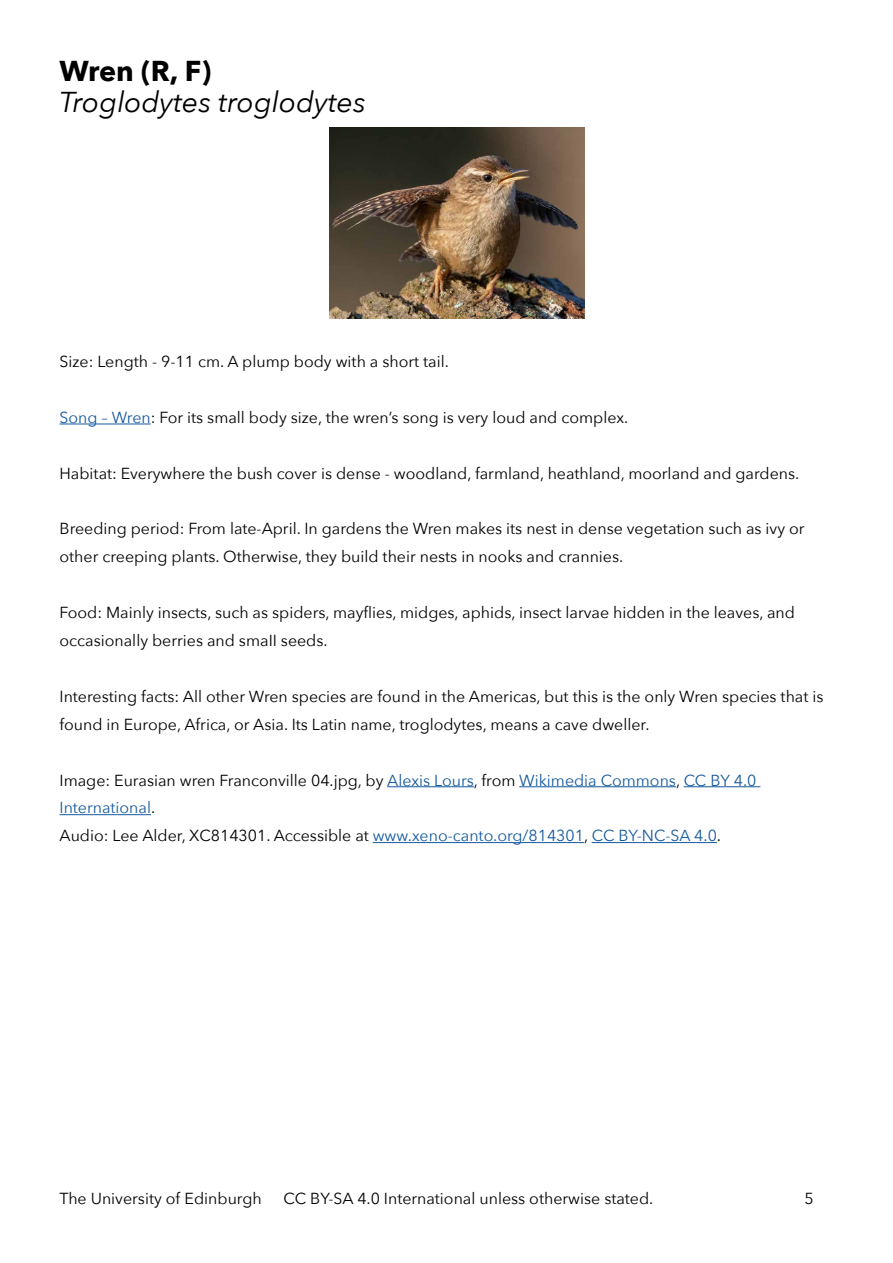
<style>
.page{position:relative;width:893px;height:1263px;background:#fff}
.page>*{position:absolute;margin:0;border:0;box-sizing:border-box;transform-origin:0 0}
.t1{font:italic 28.65px "Avenir Next";color:#000}
.t2{font:700 28.65px "Avenir Next";color:#000}
.t3{font:15.9px/27.9px "Avenir Next";color:#000}
.t4{font:15.9px/27.9px "Avenir Next";color:#15599f}
.s1{color:#15599f}
.s2{color:#000}
</style>
<div class="page">
<hr style="left:60px;top:424px;width:91px;height:1px;background:#15599f">
<hr style="left:387px;top:786px;width:87px;height:1px;background:#15599f">
<hr style="left:519px;top:786px;width:157px;height:1px;background:#15599f">
<hr style="left:684px;top:786px;width:76px;height:1px;background:#15599f">
<hr style="left:60px;top:814px;width:91px;height:1px;background:#15599f">
<hr style="left:373px;top:842px;width:211px;height:1px;background:#15599f">
<hr style="left:592px;top:842px;width:125px;height:1px;background:#15599f">
<img style="left:330px;top:128px;width:255px;height:191px">
<h1 class="t2" style="left:60px;top:46px;width:153px">Wren (R, F)</h1>
<h1 class="t1" style="left:60px;top:77px;width:308px">Troglodytes troglodytes</h1>
<p class="t3" style="left:60px;top:347px;width:391px">Size: Length - 9-11 cm. A plump body with a short tail.</p>
<p class="t3" style="left:60px;top:403px;width:570px"><span class="s1">Song – Wren</span>: For its small body size, the wren’s song is very loud and complex.</p>
<p class="t3" style="left:60px;top:458px;width:741px">Habitat: Everywhere the bush cover is dense - woodland, farmland, heathland, moorland and gardens.</p>
<p class="t3" style="left:60px;top:514px;width:747px">Breeding period: From late-April. In gardens the Wren makes its nest in dense vegetation such as ivy or other creeping plants. Otherwise, they build their nests in nooks and crannies.</p>
<p class="t3" style="left:60px;top:598px;width:737px">Food: Mainly insects, such as spiders, mayflies, midges, aphids, insect larvae hidden in the leaves, and occasionally berries and smaII seeds.</p>
<p class="t3" style="left:60px;top:682px;width:765px">Interesting facts: All other Wren species are found in the Americas, but this is the only Wren species that is found in Europe, Africa, or Asia. Its Latin name, troglodytes, means a cave dweller.</p>
<p class="t4" style="left:60px;top:765px;width:698px"><span class="s2">Image: Eurasian wren Franconville 04.jpg, by</span> Alexis Lours<span class="s2">, from</span> Wikimedia Commons<span class="s2">,</span> CC BY 4.0<br>International<span class="s2">.<br>Audio: Lee Alder, XC814301. Accessible at</span> www.xeno-canto.org/814301<span class="s2">,</span> CC BY-NC-SA 4.0<span class="s2">.</span></p>
<p class="t3" style="left:60px;top:1184px;width:204px">The University of Edinburgh</p>
<p class="t3" style="left:284px;top:1184px;width:371px">CC BY-SA 4.0 International unless otherwise stated.</p>
<p class="t3" style="left:804px;top:1184px;width:11px">5</p>
</div>
